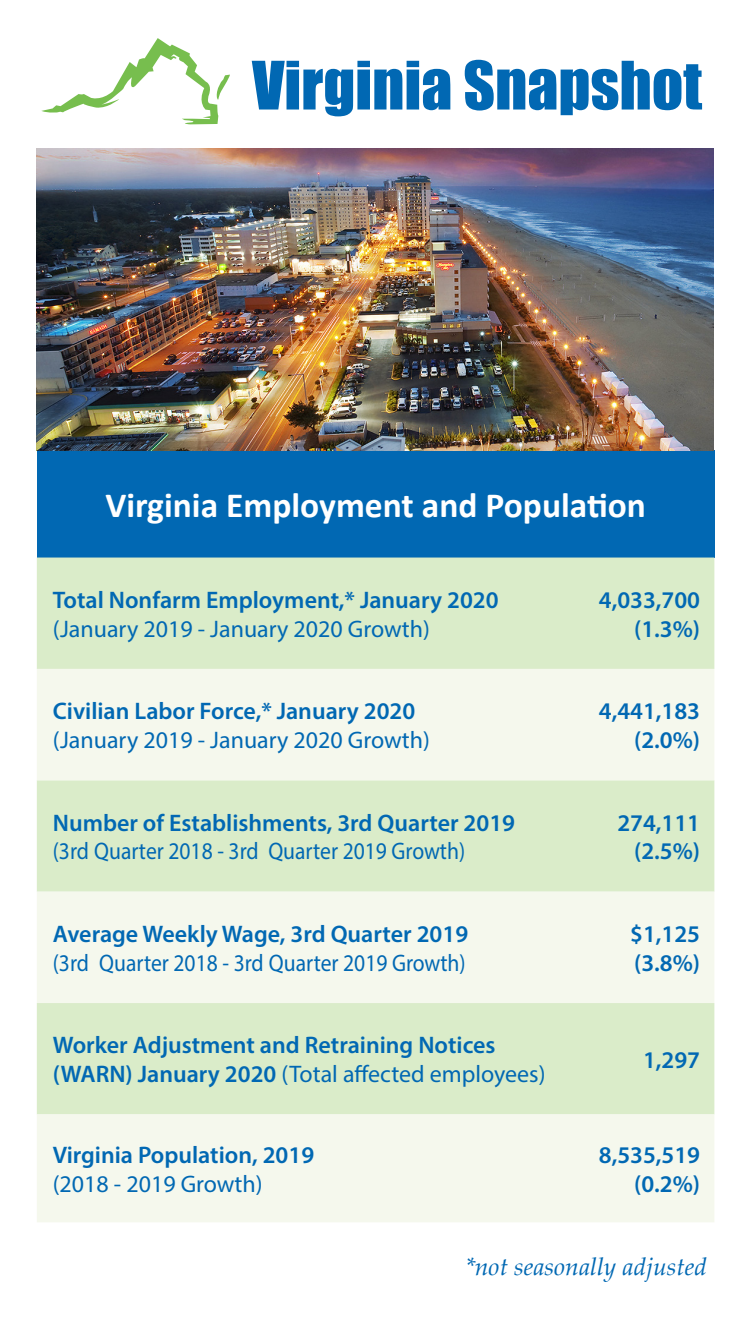
<style>
.page{position:relative;width:750px;height:1334px;background:#fff}
.page>*{position:absolute;margin:0;border:0;box-sizing:border-box;transform-origin:0 0}
.Body_Text{font:61.7px "Impact";color:#0168b3}
.Body_Text-2{font:700 35.5px "Calibri";color:#fff}
.t1{font:italic 24.9px "Palatino Linotype";color:#0168b3}
.Body_Text-3{font:600 24px/28.8px "Myriad Pro";color:#0168b3}
.Body_Text-4{font:24px "Myriad Pro";color:#0168b3}
.Body_Text-5{font:24px "Myriad Pro";color:#0168b3;scale:.9 1}
.s1{font-weight:400}
</style>
<div class="page">
<svg style="left:41px;top:38px;width:189px;height:86px"></svg>
<div style="left:37px;top:450px;width:677px;height:108px;background:#0168b3"></div>
<div style="left:37px;top:558px;width:677px;height:111px;background:#daecc9"></div>
<svg style="left:37px;top:669px;width:677px;height:553px;background:#eaf3de"></svg>
<img style="left:36px;top:148px;width:677px;height:302px">
<p class="Body_Text" style="left:252px;top:37px;width:452px">Virginia Snapshot</p>
<p class="Body_Text-2" style="left:105px;top:483px;width:542px">Virginia Employment and Population</p>
<p class="Body_Text-3" style="left:53px;top:585px;width:447px">Total Nonfarm Employment,* January 2020</p>
<p class="Body_Text-4" style="left:53px;top:614px;width:379px">(January 2019 - January 2020 Growth)</p>
<p class="Body_Text-3" style="left:53px;top:696px;width:364px">Civilian Labor Force,* January 2020</p>
<p class="Body_Text-4" style="left:53px;top:725px;width:379px">(January 2019 - January 2020 Growth)</p>
<p class="Body_Text-3" style="left:53px;top:808px;width:464px">Number of Establishments, 3rd Quarter 2019</p>
<p class="Body_Text-5" style="left:53px;top:837px;width:460px">(3rd Quarter 2018 - 3rd Quarter 2019 Growth)</p>
<p class="Body_Text-3" style="left:53px;top:919px;width:417px">Average Weekly Wage, 3rd Quarter 2019</p>
<p class="Body_Text-5" style="left:53px;top:948px;width:460px">(3rd Quarter 2018 - 3rd Quarter 2019 Growth)</p>
<p class="Body_Text-3" style="left:53px;top:1030px;width:494px">Worker Adjustment and Retraining Notices (WARN) January 2020 <span class="s1">(Total affected employees)</span></p>
<p class="Body_Text-3" style="left:53px;top:1140px;width:263px">Virginia Population, 2019</p>
<p class="Body_Text-4" style="left:53px;top:1169px;width:211px">(2018 - 2019 Growth)</p>
<p class="Body_Text-3" style="left:599px;top:585px;width:103px">4,033,700</p>
<p class="Body_Text-3" style="left:634px;top:614px;width:67px">(1.3%)</p>
<p class="Body_Text-3" style="left:599px;top:696px;width:103px">4,441,183</p>
<p class="Body_Text-3" style="left:634px;top:725px;width:67px">(2.0%)</p>
<p class="Body_Text-3" style="left:617px;top:808px;width:84px">274,111</p>
<p class="Body_Text-3" style="left:634px;top:836px;width:67px">(2.5%)</p>
<p class="Body_Text-3" style="left:630px;top:919px;width:71px">$1,125</p>
<p class="Body_Text-3" style="left:634px;top:948px;width:67px">(3.8%)</p>
<p class="Body_Text-3" style="left:643px;top:1045px;width:59px">1,297</p>
<p class="Body_Text-3" style="left:599px;top:1140px;width:103px">8,535,519</p>
<p class="Body_Text-3" style="left:634px;top:1169px;width:67px">(0.2%)</p>
<p class="t1" style="left:466px;top:1248px;width:243px">*not seasonally adjusted</p>
</div>
